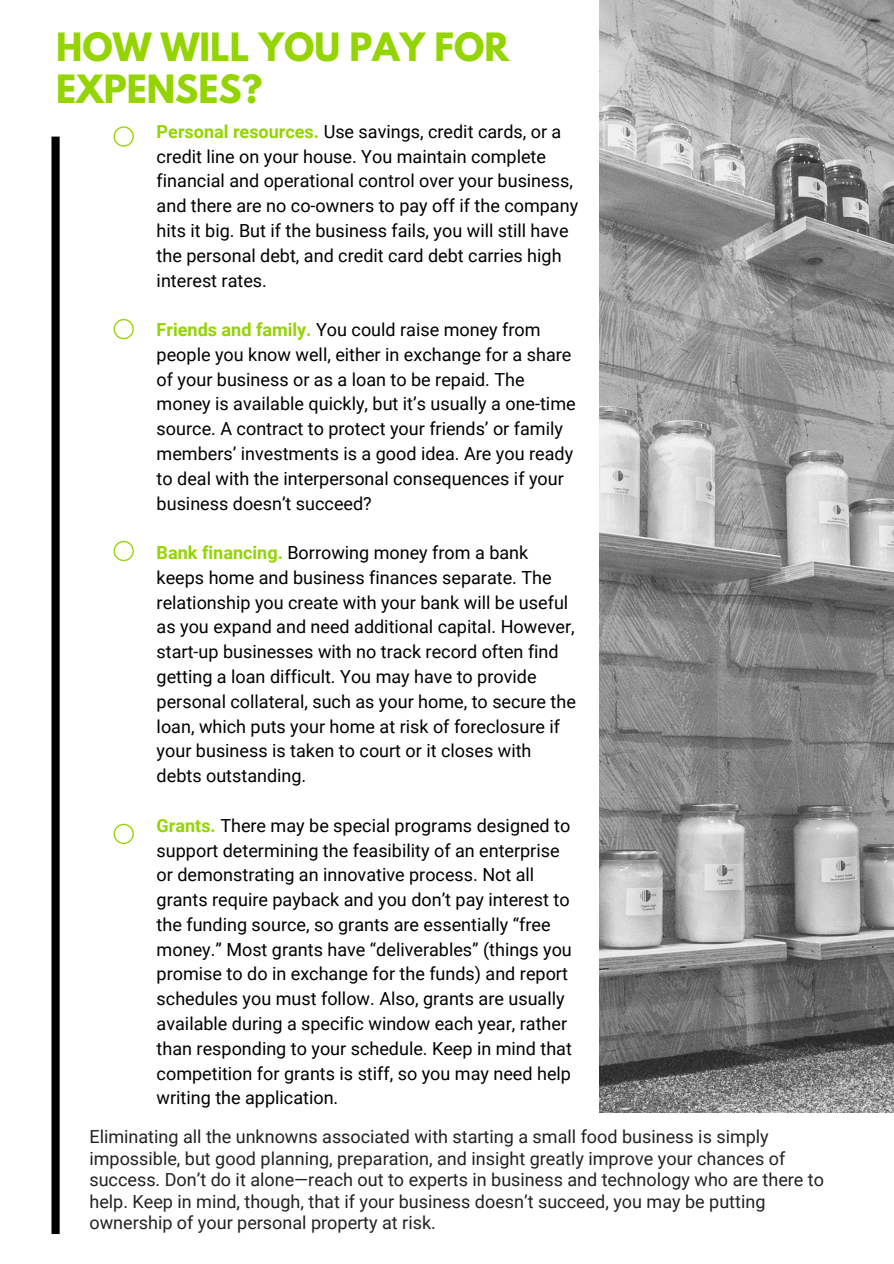
<style>
.page{position:relative;width:894px;height:1264px;background:#fff}
.page>*{position:absolute;margin:0;border:0;box-sizing:border-box;transform-origin:0 0}
.t1{font:700 34.5px/41.7px "League Spartan";color:#94d400}
.t2{font:18px/24.8px "Roboto";color:#000}
.t3{font:18px/21.5px "Roboto";color:#222}
.s1{font-weight:700;color:#94d400}
</style>
<div class="page">
<img style="left:599px;top:0;width:294px;height:1112px">
<svg style="left:113px;top:823px;width:21px;height:21px"></svg>
<svg style="left:113px;top:126px;width:21px;height:21px"></svg>
<svg style="left:113px;top:319px;width:21px;height:20px"></svg>
<svg style="left:51px;top:137px;width:9px;height:1096px;background:#181818"></svg>
<svg style="left:113px;top:541px;width:21px;height:20px"></svg>
<h1 class="t1" style="left:56px;top:31px;width:454px">HOW WILL YOU PAY FOR<br>EXPENSES?</h1>
<p class="t2" style="left:157px;top:119px;width:423px"><span class="s1">Personal resources.</span> Use savings, credit cards, or a credit line on your house. You maintain complete financial and operational control over your business, and there are no co-owners to pay off if the company hits it big. But if the business fails, you will still have the personal debt, and credit card debt carries high interest rates.</p>
<p class="t2" style="left:157px;top:317px;width:420px"><span class="s1">Friends and family.</span> You could raise money from people you know well, either in exchange for a share of your business or as a loan to be repaid. The money is available quickly, but it’s usually a one-time source. A contract to protect your friends’ or family members’ investments is a good idea. Are you ready to deal with the interpersonal consequences if your business doesn’t succeed?</p>
<p class="t2" style="left:157px;top:540px;width:420px"><span class="s1">Bank financing.</span> Borrowing money from a bank keeps home and business finances separate. The relationship you create with your bank will be useful as you expand and need additional capital. However, start-up businesses with no track record often find getting a loan difficult. You may have to provide personal collateral, such as your home, to secure the loan, which puts your home at risk of foreclosure if your business is taken to court or it closes with debts outstanding.</p>
<p class="t2" style="left:157px;top:813px;width:416px"><span class="s1">Grants.</span> There may be special programs designed to support determining the feasibility of an enterprise or demonstrating an innovative process. Not all grants require payback and you don’t pay interest to the funding source, so grants are essentially “free money.” Most grants have “deliverables” (things you promise to do in exchange for the funds) and report schedules you must follow. Also, grants are usually available during a specific window each year, rather than responding to your schedule. Keep in mind that competition for grants is stiff, so you may need help writing the application.</p>
<p class="t3" style="left:89px;top:1126px;width:736px">Eliminating all the unknowns associated with starting a small food business is simply impossible, but good planning, preparation, and insight greatly improve your chances of success. Don’t do it alone—reach out to experts in business and technology who are there to help. Keep in mind, though, that if your business doesn’t succeed, you may be putting ownership of your personal property at risk.</p>
</div>
